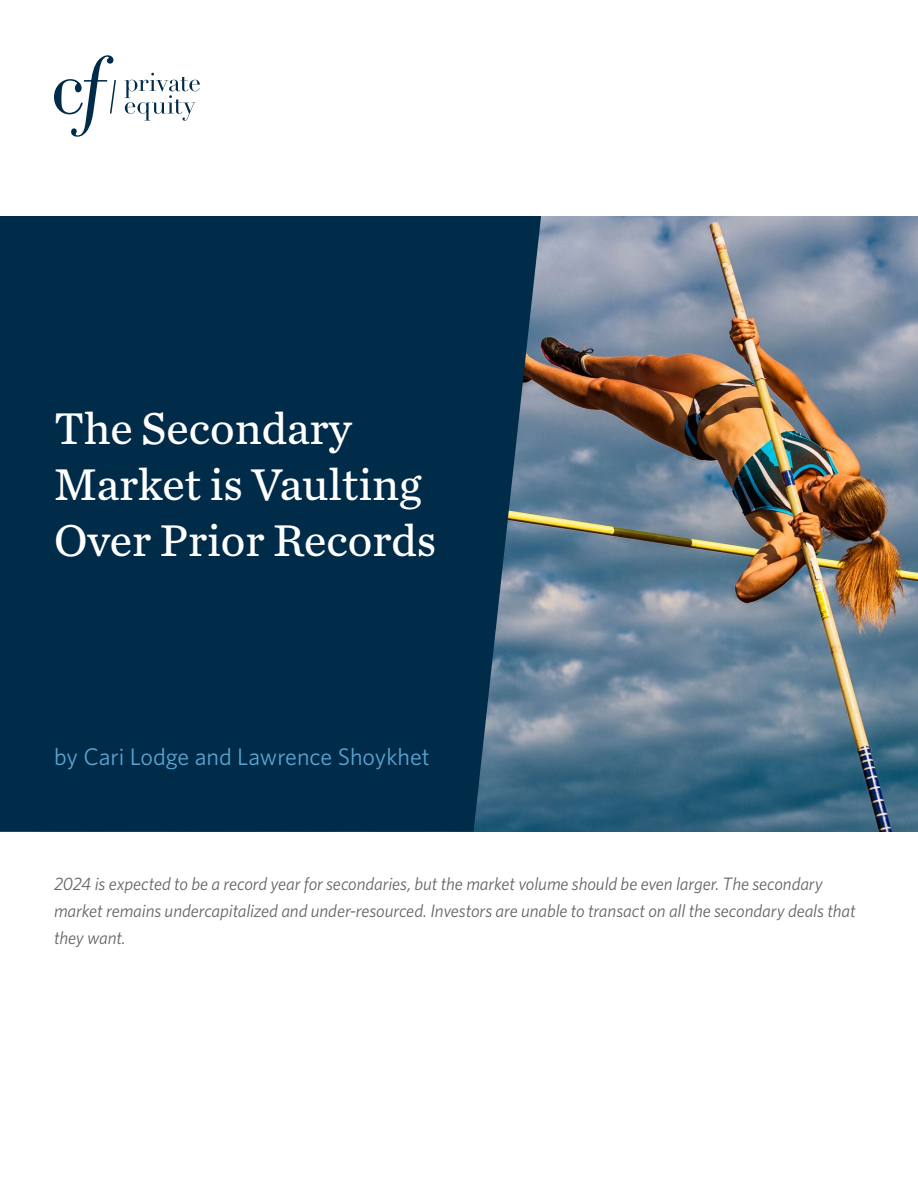
<style>
.page{position:relative;width:918px;height:1188px;background:#fff}
.page>*{position:absolute;margin:0;border:0;box-sizing:border-box;transform-origin:0 0}
.t1{font:46.5px/55.8px "Chronicle Text G3";color:#fff}
.t2{font:24px "Whitney";color:#5aa3d2}
.t3{font:italic 18px/27px "Whitney";letter-spacing:-.005em;color:#65656a}
</style>
<div class="page">
<img style="left:541px;top:216px;width:377px;height:616px">
<svg style="left:54px;top:55px;width:62px;height:82px"></svg>
<svg style="left:124px;top:73px;width:76px;height:48px"></svg>
<div style="left:0;top:216px;width:541px;height:616px;background:#002b49"></div>
<h1 class="t1" style="left:54px;top:398px;width:384px">The Secondary<br>Market is Vaulting<br>Over Prior Records</h1>
<h2 class="t2" style="left:54px;top:741px;width:377px">by Cari Lodge and Lawrence Shoykhet</h2>
<p class="t3" style="left:54px;top:870px;width:803px">2024 is expected to be a record year for secondaries, but the market volume should be even larger. The secondary market remains undercapitalized and under-resourced. Investors are unable to transact on all the secondary deals that they want.</p>
</div>
